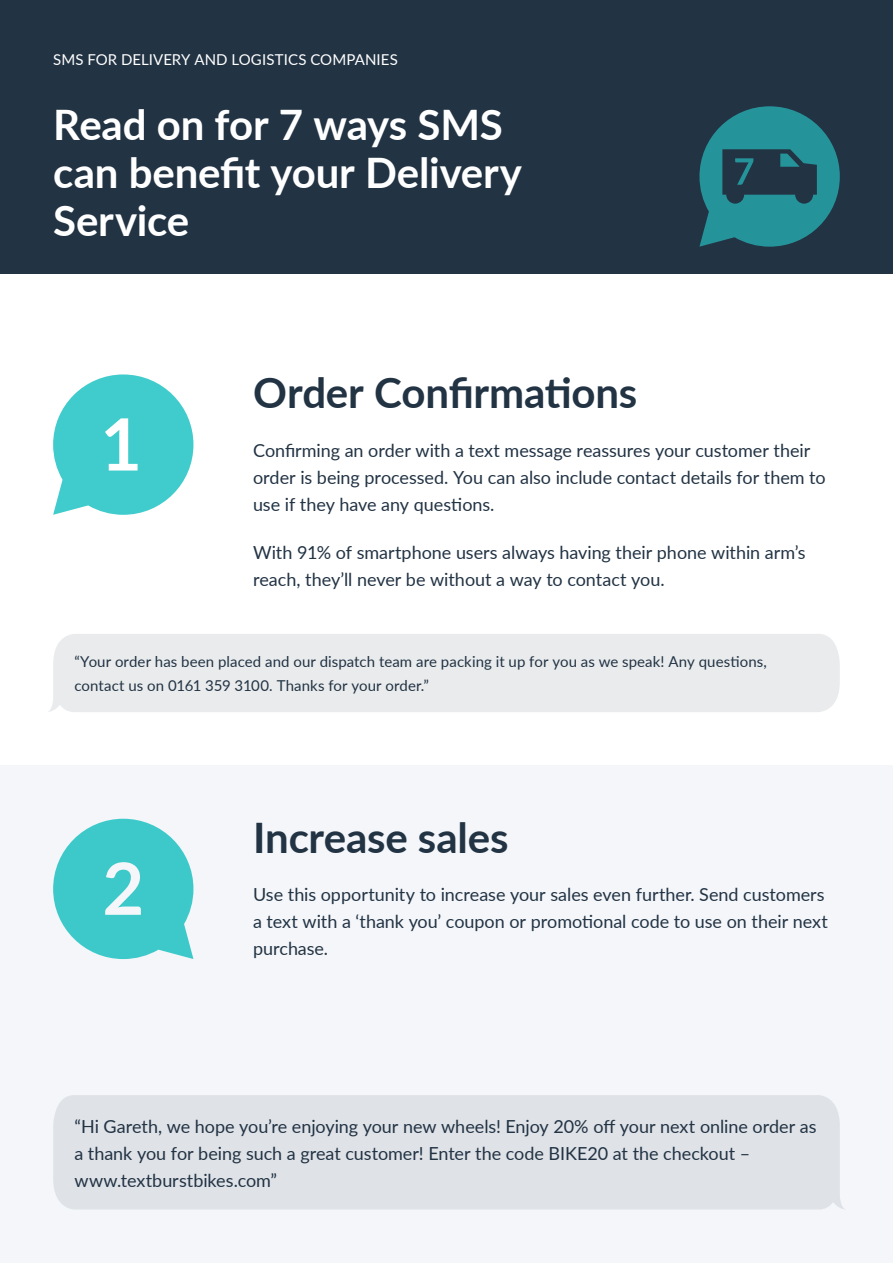
<style>
.page{position:relative;width:893px;height:1263px;background:#fff}
.page>*{position:absolute;margin:0;border:0;box-sizing:border-box;transform-origin:0 0}
.t1{font:700 72px "Lato";color:#fff}
.t2{font:700 72px "Lato";color:#f4f6f9}
.t3{font:700 42px/48px "Lato";letter-spacing:-.005em;color:#fff}
.t4{font:700 42px "Lato";letter-spacing:-.005em;color:#234}
.t5{font:18px/27px "Lato";letter-spacing:-.005em;color:#234}
.t6{font:15px/24px "Lato";letter-spacing:.005em;color:#234}
.t7{font:15px "Lato";letter-spacing:.005em;color:#fff}
</style>
<div class="page">
<div style="left:0;top:0;width:893px;height:273px;background:#234"></div>
<div style="left:0;top:765px;width:893px;height:498px;background:#f4f6f9"></div>
<svg style="left:699px;top:106px;width:141px;height:141px"></svg>
<svg style="left:53px;top:374px;width:140px;height:141px"></svg>
<svg style="left:53px;top:819px;width:140px;height:140px"></svg>
<div style="left:48px;top:634px;width:792px;height:78px;background:#e9ebec"></div>
<div style="left:53px;top:1095px;width:791px;height:114px;background:#dfe2e7"></div>
<p class="t7" style="left:53px;top:49px;width:346px">SMS FOR DELIVERY AND LOGISTICS COMPANIES</p>
<h2 class="t3" style="left:53px;top:99px;width:470px">Read on for 7 ways SMS can benefit your Delivery<br>Service</h2>
<h1 class="t1" style="left:100px;top:391px;width:43px">1</h1>
<h2 class="t4" style="left:253px;top:362px;width:386px">Order Confirmations</h2>
<p class="t5" style="left:253px;top:436px;width:574px">Confirming an order with a text message reassures your customer their order is being processed. You can also include contact details for them to use if they have any questions.</p>
<p class="t5" style="left:253px;top:538px;width:554px">With 91% of smartphone users always having their phone within arm’s reach, they’ll never be without a way to contact you.</p>
<p class="t6" style="left:74px;top:649px;width:694px">“Your order has been placed and our dispatch team are packing it up for you as we speak! Any questions, contact us on 0161 359 3100. Thanks for your order.”</p>
<h1 class="t2" style="left:102px;top:835px;width:43px">2</h1>
<h2 class="t4" style="left:253px;top:806px;width:257px">Increase sales</h2>
<p class="t5" style="left:253px;top:880px;width:576px">Use this opportunity to increase your sales even further. Send customers a text with a ‘thank you’ coupon or promotional code to use on their next purchase.</p>
<p class="t5" style="left:74px;top:1112px;width:744px">“Hi Gareth, we hope you’re enjoying your new wheels! Enjoy 20% off your next online order as a thank you for being such a great customer! Enter the code BIKE20 at the checkout – www.textburstbikes.com”</p>
</div>
